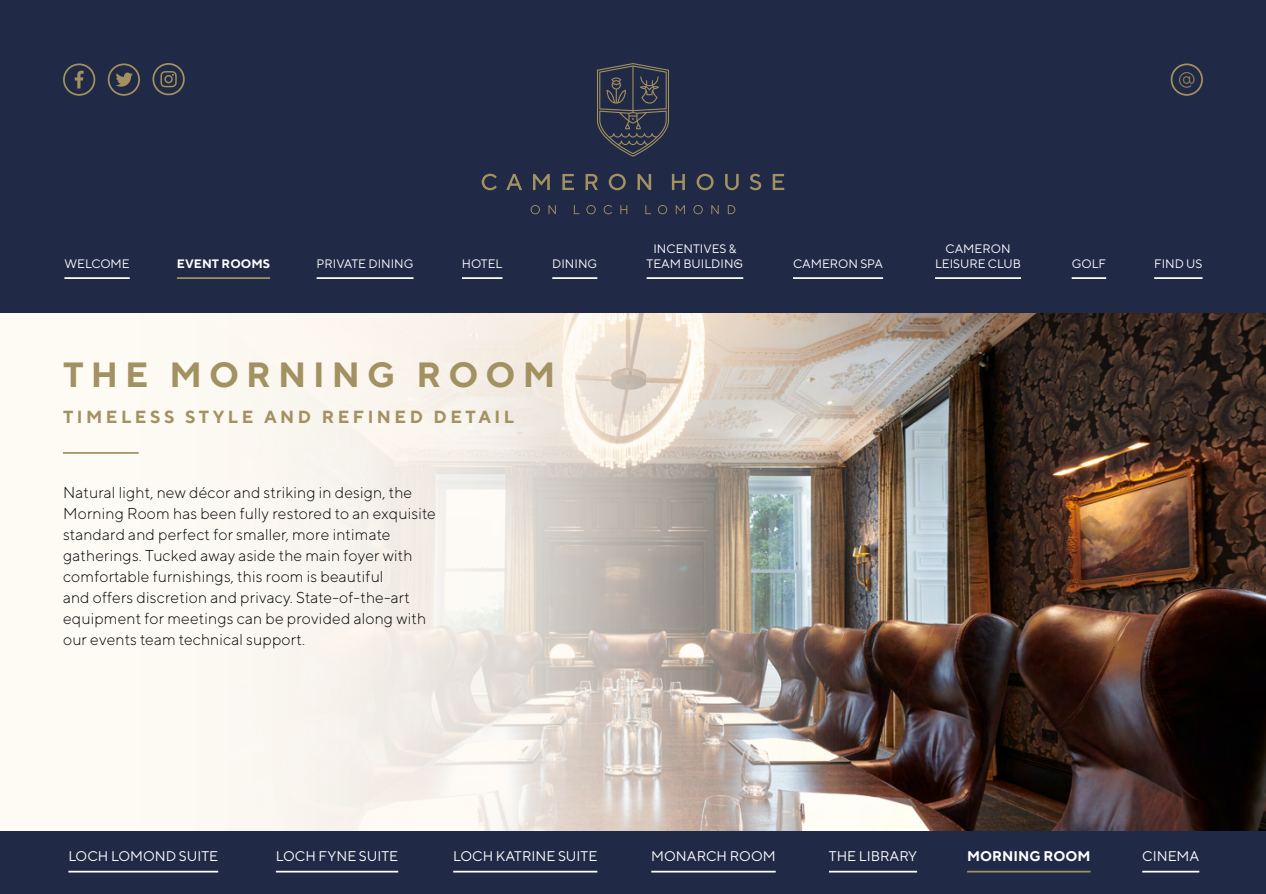
<style>
.page{position:relative;width:1266px;height:894px;background:#fff}
.page>*{position:absolute;margin:0;border:0;box-sizing:border-box;transform-origin:0 0}
.t1{font:700 35px "TT Norms";letter-spacing:.2em;color:#a29161}
.t2{font:300 20.3px "TT Norms";color:#a39161}
.t3{font:700 17.5px "TT Norms";letter-spacing:.2em;color:#a29161}
.t4{font:300 15.75px/21px "TT Norms";letter-spacing:.01em;color:#000}
.t5{font:14px "TT Norms";color:#fff}
.t6{font:700 14px "TT Norms";color:#fff}
.t7{font:12.25px/14.7px "TT Norms";color:#fff;text-align:center}
.t8{font:700 12.25px "TT Norms";color:#fff}
</style>
<div class="page">
<div style="left:0;top:0;width:1265px;height:893px;background:#202945"></div>
<svg style="left:481px;top:174px;width:15px;height:16px"></svg>
<svg style="left:506px;top:174px;width:16px;height:16px"></svg>
<svg style="left:533px;top:174px;width:16px;height:16px"></svg>
<svg style="left:562px;top:174px;width:12px;height:16px"></svg>
<svg style="left:585px;top:174px;width:12px;height:16px"></svg>
<svg style="left:608px;top:174px;width:17px;height:16px"></svg>
<svg style="left:637px;top:174px;width:14px;height:16px"></svg>
<svg style="left:671px;top:174px;width:13px;height:16px"></svg>
<svg style="left:696px;top:174px;width:17px;height:16px"></svg>
<svg style="left:725px;top:174px;width:13px;height:16px"></svg>
<svg style="left:749px;top:174px;width:12px;height:16px"></svg>
<svg style="left:772px;top:174px;width:12px;height:16px"></svg>
<svg style="left:530px;top:205px;width:10px;height:9px"></svg>
<svg style="left:548px;top:205px;width:7px;height:9px"></svg>
<svg style="left:573px;top:205px;width:6px;height:9px"></svg>
<svg style="left:586px;top:205px;width:9px;height:9px"></svg>
<svg style="left:603px;top:205px;width:9px;height:9px"></svg>
<svg style="left:620px;top:205px;width:7px;height:9px"></svg>
<svg style="left:645px;top:205px;width:5px;height:9px"></svg>
<svg style="left:658px;top:205px;width:9px;height:9px"></svg>
<svg style="left:675px;top:205px;width:9px;height:9px"></svg>
<svg style="left:693px;top:205px;width:9px;height:9px"></svg>
<svg style="left:711px;top:205px;width:7px;height:9px"></svg>
<svg style="left:727px;top:205px;width:8px;height:9px"></svg>
<svg style="left:597px;top:63px;width:72px;height:94px"></svg>
<div style="left:63px;top:63px;width:32px;height:33px;border:2px solid #a39161;border-radius:50%"></div>
<svg style="left:75px;top:71px;width:9px;height:17px"></svg>
<div style="left:108px;top:63px;width:32px;height:33px;border:2px solid #a39161;border-radius:50%"></div>
<svg style="left:116px;top:73px;width:17px;height:14px"></svg>
<div style="left:152px;top:63px;width:33px;height:32px;border:2px solid #a39161;border-radius:50%"></div>
<svg style="left:160px;top:71px;width:17px;height:16px"></svg>
<div style="left:1170px;top:63px;width:32px;height:33px;border:2px solid #a39161;border-radius:50%"></div>
<img style="left:877px;top:313px;width:388px;height:518px">
<svg style="left:0;top:313px;width:877px;height:518px;background:#e1dbd4"></svg>
<hr style="left:966px;top:870px;width:124px;height:2px;background:#a29161">
<hr style="left:63px;top:452px;width:76px;height:1px;background:#a29161">
<hr style="left:64px;top:277px;width:66px;height:2px;background:#fff">
<hr style="left:177px;top:277px;width:93px;height:2px;background:#a29161">
<hr style="left:316px;top:277px;width:97px;height:2px;background:#fff">
<hr style="left:462px;top:277px;width:40px;height:2px;background:#fff">
<hr style="left:552px;top:277px;width:45px;height:2px;background:#fff">
<hr style="left:792px;top:277px;width:90px;height:2px;background:#fff">
<hr style="left:1071px;top:277px;width:34px;height:2px;background:#fff">
<hr style="left:1153px;top:277px;width:49px;height:2px;background:#fff">
<hr style="left:934px;top:277px;width:86px;height:2px;background:#fff">
<hr style="left:646px;top:277px;width:97px;height:2px;background:#fff">
<hr style="left:1141px;top:870px;width:57px;height:2px;background:#fff">
<hr style="left:68px;top:870px;width:150px;height:2px;background:#fff">
<hr style="left:276px;top:870px;width:122px;height:2px;background:#fff">
<hr style="left:453px;top:870px;width:144px;height:2px;background:#fff">
<hr style="left:651px;top:870px;width:124px;height:2px;background:#fff">
<hr style="left:828px;top:870px;width:88px;height:2px;background:#fff">
<p class="t2" style="left:1177px;top:65px;width:20px">@</p>
<p class="t7" style="left:646px;top:241px;width:98px">INCENTIVES &amp;<br>TEAM BUILDING</p>
<p class="t7" style="left:934px;top:241px;width:87px">CAMERON<br>LEISURE CLUB</p>
<p class="t7" style="left:64px;top:255px;width:67px">WELCOME</p>
<p class="t8" style="left:177px;top:255px;width:95px">EVENT ROOMS</p>
<p class="t7" style="left:316px;top:255px;width:98px">PRIVATE DINING</p>
<p class="t7" style="left:462px;top:255px;width:42px">HOTEL</p>
<p class="t7" style="left:552px;top:255px;width:47px">DINING</p>
<p class="t7" style="left:792px;top:255px;width:92px">CAMERON SPA</p>
<p class="t7" style="left:1071px;top:255px;width:36px">GOLF</p>
<p class="t7" style="left:1153px;top:255px;width:50px">FIND US</p>
<p class="t1" style="left:63px;top:353px;width:493px">THE MORNING ROOM</p>
<p class="t3" style="left:63px;top:406px;width:452px">TIMELESS STYLE AND REFINED DETAIL</p>
<p class="t4" style="left:63px;top:481px;width:374px">Natural light, new décor and striking in design, the Morning Room has been fully restored to an exquisite standard and perfect for smaller, more intimate gatherings. Tucked away aside the main foyer with comfortable furnishings, this room is beautiful<br>and offers discretion and privacy. State-of-the-art equipment for meetings can be provided along with our events team technical support.</p>
<p class="t6" style="left:966px;top:847px;width:125px">MORNING ROOM</p>
<p class="t5" style="left:68px;top:847px;width:151px">LOCH LOMOND SUITE</p>
<p class="t5" style="left:276px;top:847px;width:124px">LOCH FYNE SUITE</p>
<p class="t5" style="left:453px;top:847px;width:146px">LOCH KATRINE SUITE</p>
<p class="t5" style="left:651px;top:847px;width:126px">MONARCH ROOM</p>
<p class="t5" style="left:828px;top:847px;width:90px">THE LIBRARY</p>
<p class="t5" style="left:1141px;top:847px;width:59px">CINEMA</p>
</div>
